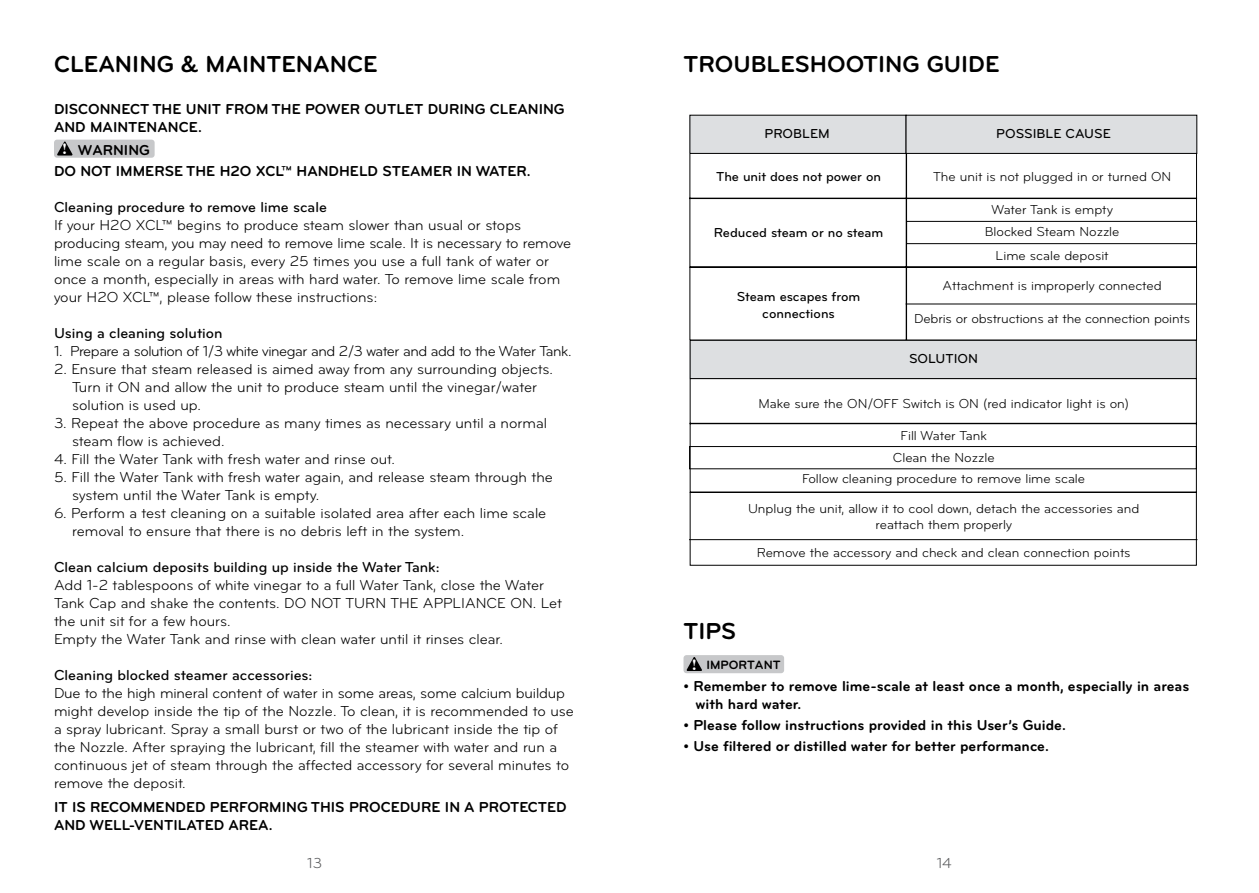
<style>
.page{position:relative;width:1259px;height:893px;background:#fff}
.page>*{position:absolute;margin:0;border:0;box-sizing:border-box;transform-origin:0 0}
.t1{font:700 24px "Bryant";color:#000}
.t2{font:15px/18px "Bryant";color:#000}
.t3{font:700 15px/18px "Bryant";color:#000}
.t4{font:500 15px "Bryant";color:#000}
.t5{font:15px "Bryant";letter-spacing:-.03em;color:#000}
.t6{font:15px "Bryant";color:#58595b}
.t7{font:13.5px/21.6px "Bryant";color:#000;text-align:center}
.t8{font:500 13.5px/16.2px "Bryant";color:#000;text-align:center}
.t9{font:700 12.6px "Bryant";color:#000}
.s1{font-family:"Times";font-size:15.45px;color:#fff}
</style>
<div class="page">
<div style="left:683px;top:655px;width:101px;height:18px;background:#c7c8ca;border-radius:3px"></div>
<svg style="left:686px;top:657px;width:16px;height:14px"></svg>
<svg style="left:689px;top:154px;width:508px;height:412px"></svg>
<div style="left:690px;top:115px;width:216px;height:38px;background:#dddfe1"></div>
<div style="left:689px;top:115px;width:217px;height:39px;border:1px solid #000"></div>
<div style="left:906px;top:115px;width:290px;height:38px;background:#dddfe1"></div>
<div style="left:905px;top:115px;width:292px;height:39px;border:1px solid #000"></div>
<svg style="left:689px;top:221px;width:509px;height:319px"></svg>
<div style="left:54px;top:140px;width:101px;height:18px;background:#c7c8ca;border-radius:3px"></div>
<svg style="left:57px;top:141px;width:16px;height:15px"></svg>
<h1 class="t1" style="left:54px;top:49px;width:325px">CLEANING &amp; MAINTENANCE</h1>
<p class="t3" style="left:54px;top:100px;width:512px">DISCONNECT THE UNIT FROM THE POWER OUTLET DURING CLEANING<br>AND MAINTENANCE.</p>
<p class="t3" style="left:54px;top:162px;width:478px">DO NOT IMMERSE THE H2O XCL™ HANDHELD STEAMER IN WATER.</p>
<p class="t4" style="left:54px;top:197px;width:274px">Cleaning procedure to remove lime scale</p>
<p class="t2" style="left:54px;top:216px;width:519px">If your H2O XCL™ begins to produce steam slower than usual or stops producing steam, you may need to remove lime scale. It is necessary to remove lime scale on a regular basis, every 25 times you use a full tank of water or once a month, especially in areas with hard water. To remove lime scale from your H2O XCL™, please follow these instructions:</p>
<p class="t4" style="left:54px;top:323px;width:170px">Using a cleaning solution</p>
<p class="t5" style="left:54px;top:342px;width:519px">1. Prepare a solution of 1/3 white vinegar and 2/3 water and add to the Water Tank.</p>
<p class="t2" style="left:72px;top:360px;width:482px;text-indent:-18px">2. Ensure that steam released is aimed away from any surrounding objects.<br>Turn it ON and allow the unit to produce steam until the vinegar/water solution is used up.</p>
<p class="t2" style="left:72px;top:414px;width:476px;text-indent:-18px">3. Repeat the above procedure as many times as necessary until a normal steam flow is achieved.</p>
<p class="t2" style="left:54px;top:450px;width:342px">4. Fill the Water Tank with fresh water and rinse out.</p>
<p class="t2" style="left:72px;top:468px;width:482px;text-indent:-18px">5. Fill the Water Tank with fresh water again, and release steam through the system until the Water Tank is empty.</p>
<p class="t2" style="left:72px;top:504px;width:476px;text-indent:-18px">6. Perform a test cleaning on a suitable isolated area after each lime scale removal to ensure that there is no debris left in the system.</p>
<p class="t4" style="left:54px;top:557px;width:387px">Clean calcium deposits building up inside the Water Tank:</p>
<p class="t2" style="left:54px;top:576px;width:509px">Add 1-2 tablespoons of white vinegar to a full Water Tank, close the Water Tank Cap and shake the contents. DO NOT TURN THE APPLIANCE ON. Let the unit sit for a few hours.<br>Empty the Water Tank and rinse with clean water until it rinses clear.</p>
<p class="t4" style="left:54px;top:665px;width:260px">Cleaning blocked steamer accessories:</p>
<p class="t2" style="left:54px;top:684px;width:521px">Due to the high mineral content of water in some areas, some calcium buildup might develop inside the tip of the Nozzle. To clean, it is recommended to use a spray lubricant. Spray a small burst or two of the lubricant inside the tip of the Nozzle. After spraying the lubricant, fill the steamer with water and run a continuous jet of steam through the affected accessory for several minutes to remove the deposit.</p>
<p class="t3" style="left:54px;top:798px;width:514px">IT IS RECOMMENDED PERFORMING THIS PROCEDURE IN A PROTECTED<br>AND WELL-VENTILATED AREA.</p>
<p class="t3" style="left:62px;top:141px;width:89px"><span class="s1">!</span> WARNING</p>
<h1 class="t1" style="left:683px;top:49px;width:317px">TROUBLESHOOTING GUIDE</h1>
<p class="t8" style="left:764px;top:125px;width:67px">PROBLEM</p>
<p class="t8" style="left:996px;top:125px;width:116px">POSSIBLE CAUSE</p>
<p class="t8" style="left:716px;top:169px;width:166px">The unit does not power on</p>
<p class="t8" style="left:713px;top:225px;width:171px">Reduced steam or no steam</p>
<p class="t8" style="left:737px;top:289px;width:125px">Steam escapes from connections</p>
<p class="t7" style="left:933px;top:166px;width:240px">The unit is not plugged in or turned ON</p>
<p class="t7" style="left:984px;top:198px;width:136px;line-height:22.5px">Water Tank is empty<br>Blocked Steam Nozzle</p>
<p class="t7" style="left:995px;top:245px;width:114px">Lime scale deposit</p>
<p class="t7" style="left:942px;top:275px;width:220px">Attachment is improperly connected</p>
<p class="t7" style="left:914px;top:308px;width:277px">Debris or obstructions at the connection points</p>
<p class="t8" style="left:909px;top:350px;width:71px">SOLUTION</p>
<p class="t7" style="left:758px;top:392px;width:372px">Make sure the ON/OFF Switch is ON (red indicator light is on)</p>
<p class="t7" style="left:802px;top:425px;width:284px">Fill Water Tank<br>Clean the Nozzle<br>Follow cleaning procedure to remove lime scale</p>
<p class="t7" style="left:748px;top:500px;width:393px;line-height:16.2px">Unplug the unit, allow it to cool down, detach the accessories and reattach them properly</p>
<p class="t7" style="left:757px;top:542px;width:375px">Remove the accessory and check and clean connection points</p>
<h1 class="t1" style="left:683px;top:616px;width:54px">TIPS</h1>
<p class="t9" style="left:692px;top:657px;width:90px"><span class="s1">!</span> IMPORTANT</p>
<p class="t3" style="left:695px;top:677px;width:495px;text-indent:-12px">• Remember to remove lime-scale at least once a month, especially in areas with hard water.</p>
<p class="t3" style="left:683px;top:716px;width:384px">• Please follow instructions provided in this User’s Guide.</p>
<p class="t3" style="left:683px;top:737px;width:367px">• Use filtered or distilled water for better performance.</p>
<p class="t6" style="left:307px;top:854px;width:16px">13</p>
<p class="t6" style="left:936px;top:854px;width:17px">14</p>
</div>
